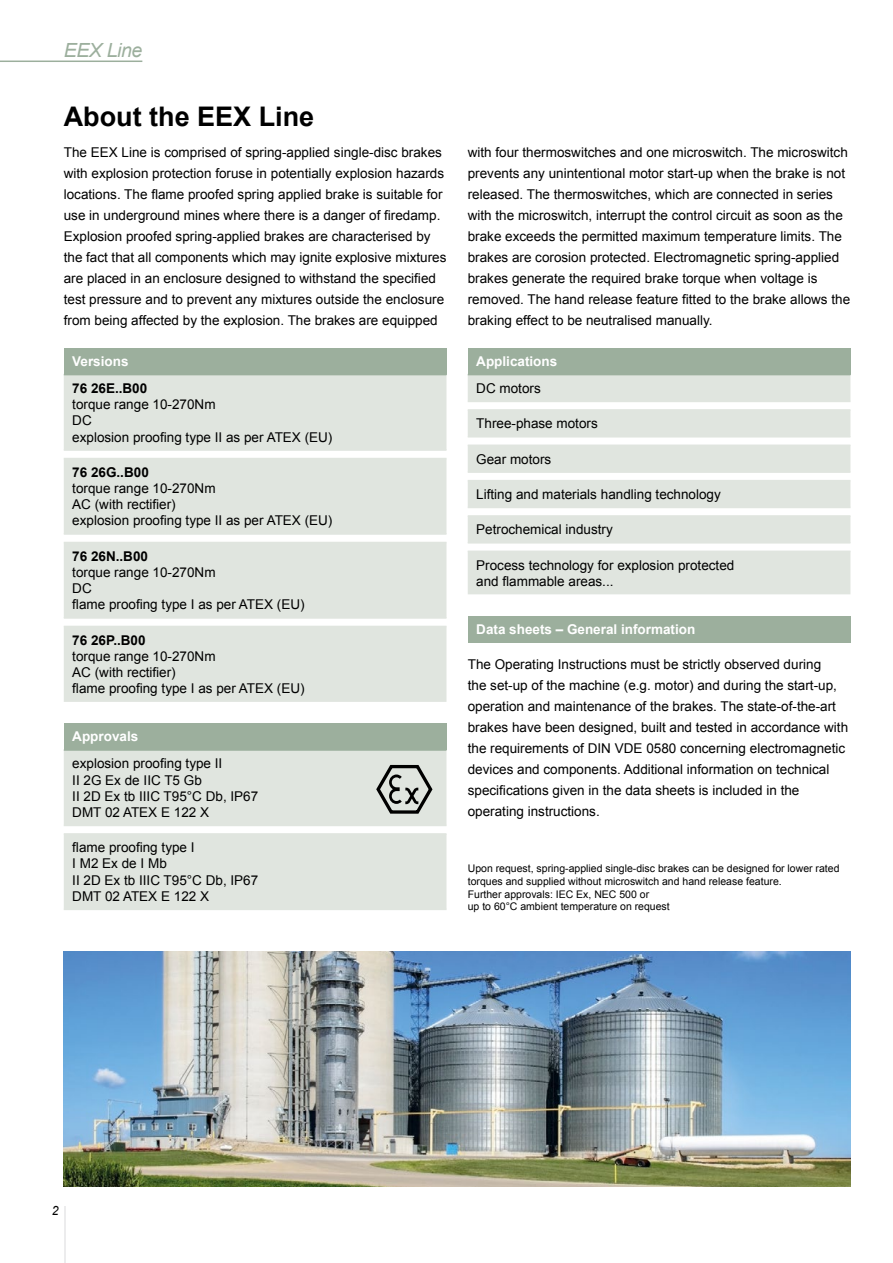
<style>
.page{position:relative;width:893px;height:1263px;background:#fff}
.page>*{position:absolute;margin:0;border:0;box-sizing:border-box;transform-origin:0 0}
.t1{font:700 27px "Arial";color:#000}
.t2{font:italic 19.5px "Arial";letter-spacing:-.02em;color:#9caf9d}
.t3{font:13.5px/21px "Arial";color:#000}
.t4{font:700 13.5px "Arial";color:#fff}
.t5{font:700 13.5px "Arial";color:#000}
.t6{font:italic 12.75px "Arial";color:#000;scale:.96 1}
.t7{font:10.5px/12.6px "Arial";color:#000}
</style>
<div class="page">
<hr style="left:64px;top:1206px;width:1px;height:57px;background:#ececed">
<hr style="left:0;top:61px;width:142px;height:1px;background:#9caf9d">
<img style="left:64px;top:951px;width:786px;height:235px">
<div style="left:468px;top:616px;width:382px;height:26px;background:#9caf9d"></div>
<div style="left:64px;top:348px;width:382px;height:27px;background:#9caf9d"></div>
<div style="left:64px;top:375px;width:382px;height:327px;background:#e0e5df"></div>
<hr style="left:64px;top:449px;width:382px;height:2px;background:#e0e5df">
<hr style="left:64px;top:458px;width:382px;height:1px;background:#e0e5df">
<hr style="left:64px;top:533px;width:382px;height:2px;background:#e0e5df">
<hr style="left:64px;top:542px;width:382px;height:1px;background:#e0e5df">
<hr style="left:64px;top:617px;width:382px;height:2px;background:#e0e5df">
<hr style="left:64px;top:626px;width:382px;height:1px;background:#e0e5df">
<div style="left:468px;top:348px;width:382px;height:27px;background:#9caf9d"></div>
<svg style="left:468px;top:375px;width:382px;height:219px;fill:#e0e5df"></svg>
<hr style="left:468px;top:401px;width:382px;height:1px;background:#e0e5df">
<hr style="left:468px;top:409px;width:382px;height:2px;background:#e0e5df">
<hr style="left:468px;top:436px;width:382px;height:1px;background:#e0e5df">
<hr style="left:468px;top:444px;width:382px;height:2px;background:#e0e5df">
<hr style="left:468px;top:471px;width:382px;height:2px;background:#e0e5df">
<hr style="left:468px;top:480px;width:382px;height:1px;background:#e0e5df">
<hr style="left:468px;top:507px;width:382px;height:1px;background:#e0e5df">
<hr style="left:468px;top:515px;width:382px;height:2px;background:#e0e5df">
<hr style="left:468px;top:542px;width:382px;height:1px;background:#e0e5df">
<hr style="left:468px;top:551px;width:382px;height:1px;background:#e0e5df">
<div style="left:64px;top:723px;width:382px;height:27px;background:#9caf9d"></div>
<div style="left:64px;top:751px;width:382px;height:158px;background:#e0e5df"></div>
<hr style="left:64px;top:749px;width:382px;height:2px;background:#9caf9d">
<hr style="left:64px;top:825px;width:382px;height:1px;background:#e0e5df">
<hr style="left:64px;top:833px;width:382px;height:2px;background:#e0e5df">
<hr style="left:64px;top:909px;width:382px;height:1px;background:#e0e5df">
<svg style="left:376px;top:765px;width:56px;height:49px;background:#a1a5a0"></svg>
<h2 class="t2" style="left:64px;top:37px;width:80px">EEX Line</h2>
<h1 class="t1" style="left:64px;top:98px;width:252px">About the EEX Line</h1>
<p class="t3" style="left:64px;top:142px;width:384px">The EEX Line is comprised of spring-applied single-disc brakes with explosion protection foruse in potentially explosion hazards locations. The flame proofed spring applied brake is suitable for use in underground mines where there is a danger of firedamp.<br>Explosion proofed spring-applied brakes are characterised by the fact that all components which may ignite explosive mixtures are placed in an enclosure designed to withstand the specified test pressure and to prevent any mixtures outside the enclosure from being affected by the explosion. The brakes are equipped</p>
<p class="t3" style="left:468px;top:142px;width:384px">with four thermoswitches and one microswitch. The microswitch prevents any unintentional motor start-up when the brake is not released. The thermoswitches, which are connected in series with the microswitch, interrupt the control circuit as soon as the brake exceeds the permitted maximum temperature limits. The brakes are corosion protected. Electromagnetic spring-applied brakes generate the required brake torque when voltage is removed. The hand release feature fitted to the brake allows the braking effect to be neutralised manually.</p>
<p class="t4" style="left:72px;top:352px;width:58px">Versions</p>
<p class="t5" style="left:72px;top:379px;width:77px">76 26E..B00</p>
<p class="t3" style="left:72px;top:396px;width:262px;line-height:16.2px">torque range 10-270Nm<br>DC<br>explosion proofing type II as per ATEX (EU)</p>
<p class="t5" style="left:72px;top:463px;width:78px">76 26G..B00</p>
<p class="t3" style="left:72px;top:480px;width:262px;line-height:16.2px">torque range 10-270Nm<br>AC (with rectifier)<br>explosion proofing type II as per ATEX (EU)</p>
<p class="t5" style="left:72px;top:547px;width:77px">76 26N..B00</p>
<p class="t3" style="left:72px;top:564px;width:234px;line-height:16.2px">torque range 10-270Nm<br>DC<br>flame proofing type I as per ATEX (EU)</p>
<p class="t5" style="left:72px;top:631px;width:75px">76 26P..B00</p>
<p class="t3" style="left:72px;top:648px;width:234px;line-height:16.2px">torque range 10-270Nm<br>AC (with rectifier)<br>flame proofing type I as per ATEX (EU)</p>
<p class="t4" style="left:72px;top:728px;width:68px">Approvals</p>
<p class="t3" style="left:72px;top:756px;width:187px;line-height:16.2px">explosion proofing type II<br>II 2G Ex de IIC T5 Gb<br>II 2D Ex tb IIIC T95°C Db, IP67<br>DMT 02 ATEX E 122 X</p>
<p class="t3" style="left:72px;top:839px;width:187px;line-height:16.2px">flame proofing type I<br>I M2 Ex de I Mb<br>II 2D Ex tb IIIC T95°C Db, IP67<br>DMT 02 ATEX E 122 X</p>
<p class="t6" style="left:52px;top:1203px;width:9px">2</p>
<p class="t4" style="left:476px;top:352px;width:83px">Applications</p>
<p class="t3" style="left:476px;top:378px;width:66px">DC motors</p>
<p class="t3" style="left:476px;top:413px;width:123px">Three-phase motors</p>
<p class="t3" style="left:476px;top:448px;width:77px">Gear motors</p>
<p class="t3" style="left:476px;top:484px;width:246px">Lifting and materials handling technology</p>
<p class="t3" style="left:476px;top:519px;width:138px">Petrochemical industry</p>
<p class="t3" style="left:476px;top:557px;width:260px;line-height:16.2px">Process technology for explosion protected and flammable areas...</p>
<p class="t4" style="left:476px;top:620px;width:221px">Data sheets – General information</p>
<p class="t3" style="left:468px;top:654px;width:382px">The Operating Instructions must be strictly observed during<br>the set-up of the machine (e.g. motor) and during the start-up, operation and maintenance of the brakes. The state-of-the-art brakes have been designed, built and tested in accordance with the requirements of DIN VDE 0580 concerning electromagnetic devices and components. Additional information on technical specifications given in the data sheets is included in the operating instructions.</p>
<p class="t7" style="left:468px;top:862px;width:373px">Upon request, spring-applied single-disc brakes can be designed for lower rated torques and supplied without microswitch and hand release feature.<br>Further approvals: IEC Ex, NEC 500 or<br>up to 60°C ambient temperature on request</p>
</div>
